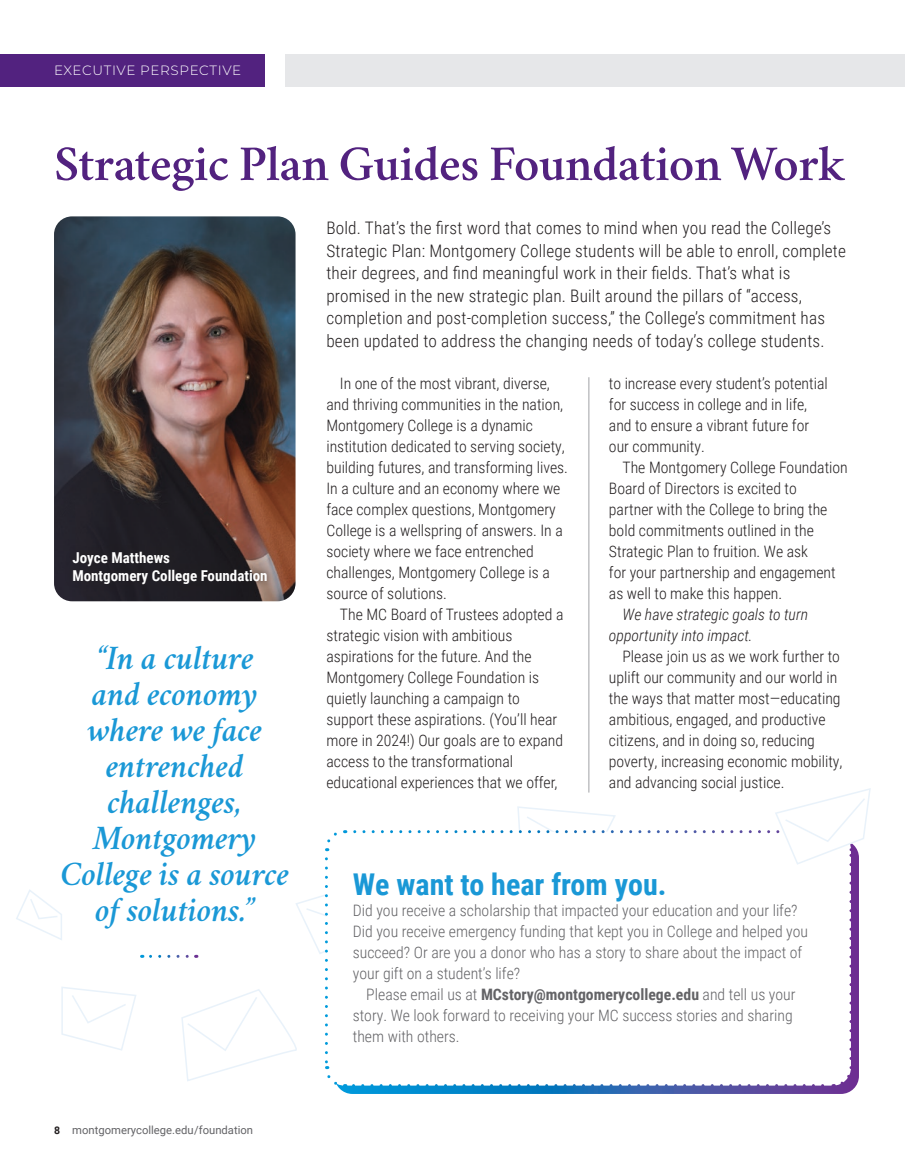
<style>
.page{position:relative;width:905px;height:1175px;background:#fff}
.page>*{position:absolute;margin:0;border:0;box-sizing:border-box;transform-origin:0 0}
.t1{font:600 50.25px "Crimson";letter-spacing:-.01em;color:#52227f}
.t2{font:italic 600 34.5px/36px "Crimson";letter-spacing:-.01em;color:#1a98d6;text-align:center}
.t3{font:700 30px "Roboto Condensed";color:#1a98d6}
.t4{font:300 17.25px/22.5px "Roboto Condensed";letter-spacing:.01em;color:#231f20}
.t5{font:300 15.75px/21px "Roboto Condensed";color:#231f20}
.t6{font:300 15.75px/21px "Roboto Condensed";color:#636366}
.t7{font:italic 300 15.75px/21px "Roboto Condensed";color:#231f20}
.t8{font:700 15px/18px "Roboto Condensed";color:#fff}
.t9{font:300 13.5px "Montserrat";letter-spacing:.04em;color:#fff}
.t10{font:11.25px "Roboto";color:#636366}
.s1{font-weight:700;font-size:10.5px;color:#231f20}
.s2{font-weight:700}
</style>
<div class="page">
<svg style="left:339px;top:1088px;width:515px;height:6px;background:#2d6db7"></svg>
<div style="left:0;top:54px;width:264px;height:33px;background:#52227f"></div>
<div style="left:285px;top:54px;width:619px;height:33px;background:#e6e7e9"></div>
<img style="left:54px;top:216px;width:241px;height:385px">
<div style="left:65px;top:543px;width:210px;height:49px;background:#231f20"></div>
<hr style="left:588px;top:377px;width:1px;height:415px;background:#a0a1a5">
<svg style="left:61px;top:987px;width:75px;height:64px"></svg>
<svg style="left:150px;top:787px;width:721px;height:301px"></svg>
<svg style="left:16px;top:889px;width:46px;height:51px"></svg>
<p class="t9" style="left:54px;top:61px;width:189px">EXECUTIVE PERSPECTIVE</p>
<h1 class="t1" style="left:54px;top:128px;width:792px">Strategic Plan Guides Foundation Work</h1>
<p class="t8" style="left:72px;top:548px;width:197px">Joyce Matthews<br>Montgomery College Foundation</p>
<h2 class="t2" style="left:60px;top:640px;width:231px">“In a culture<br>and economy where we face entrenched challenges,<br>Montgomery<br>College is a source of solutions.”</h2>
<p class="t10" style="left:54px;top:1121px;width:200px"><span class="s1">8</span> montgomerycollege.edu/foundation</p>
<p class="t4" style="left:326px;top:216px;width:521px">Bold. That’s the first word that comes to mind when you read the College’s Strategic Plan: Montgomery College students will be able to enroll, complete their degrees, and find meaningful work in their fields. That’s what is promised in the new strategic plan. Built around the pillars of “access, completion and post-completion success,” the College’s commitment has been updated to address the changing needs of today’s college students.</p>
<p class="t5" style="left:326px;top:372px;width:243px;text-indent:13px">In one of the most vibrant, diverse, and thriving communities in the nation, Montgomery College is a dynamic institution dedicated to serving society, building futures, and transforming lives.<br>In a culture and an economy where we face complex questions, Montgomery College is a wellspring of answers. In a society where we face entrenched challenges, Montgomery College is a source of solutions.</p>
<p class="t5" style="left:326px;top:603px;width:238px;text-indent:13px">The MC Board of Trustees adopted a strategic vision with ambitious aspirations for the future. And the Montgomery College Foundation is quietly launching a campaign to support these aspirations. (You’ll hear more in 2024!) Our goals are to expand access to the transformational educational experiences that we offer,</p>
<p class="t5" style="left:609px;top:372px;width:220px">to increase every student’s potential for success in college and in life, and to ensure a vibrant future for our community.</p>
<p class="t5" style="left:609px;top:456px;width:240px;text-indent:13px">The Montgomery College Foundation Board of Directors is excited to<br>partner with the College to bring the bold commitments outlined in the Strategic Plan to fruition. We ask<br>for your partnership and engagement as well to make this happen.</p>
<p class="t7" style="left:609px;top:603px;width:201px;text-indent:13px">We have strategic goals to turn opportunity into impact.</p>
<p class="t5" style="left:609px;top:645px;width:235px;text-indent:13px">Please join us as we work further to uplift our community and our world in the ways that matter most—educating ambitious, engaged, and productive citizens, and in doing so, reducing poverty, increasing economic mobility, and advancing social justice.</p>
<h3 class="t3" style="left:353px;top:863px;width:315px">We want to hear from you.</h3>
<p class="t6" style="left:353px;top:899px;width:457px">Did you receive a scholarship that impacted your education and your life?<br>Did you receive emergency funding that kept you in College and helped you succeed? Or are you a donor who has a story to share about the impact of your gift on a student’s life?</p>
<p class="t6" style="left:353px;top:983px;width:444px;text-indent:13px">Please email us at <span class="s2">MCstory@montgomerycollege.edu</span> and tell us your story. We look forward to receiving your MC success stories and sharing them with others.</p>
</div>
